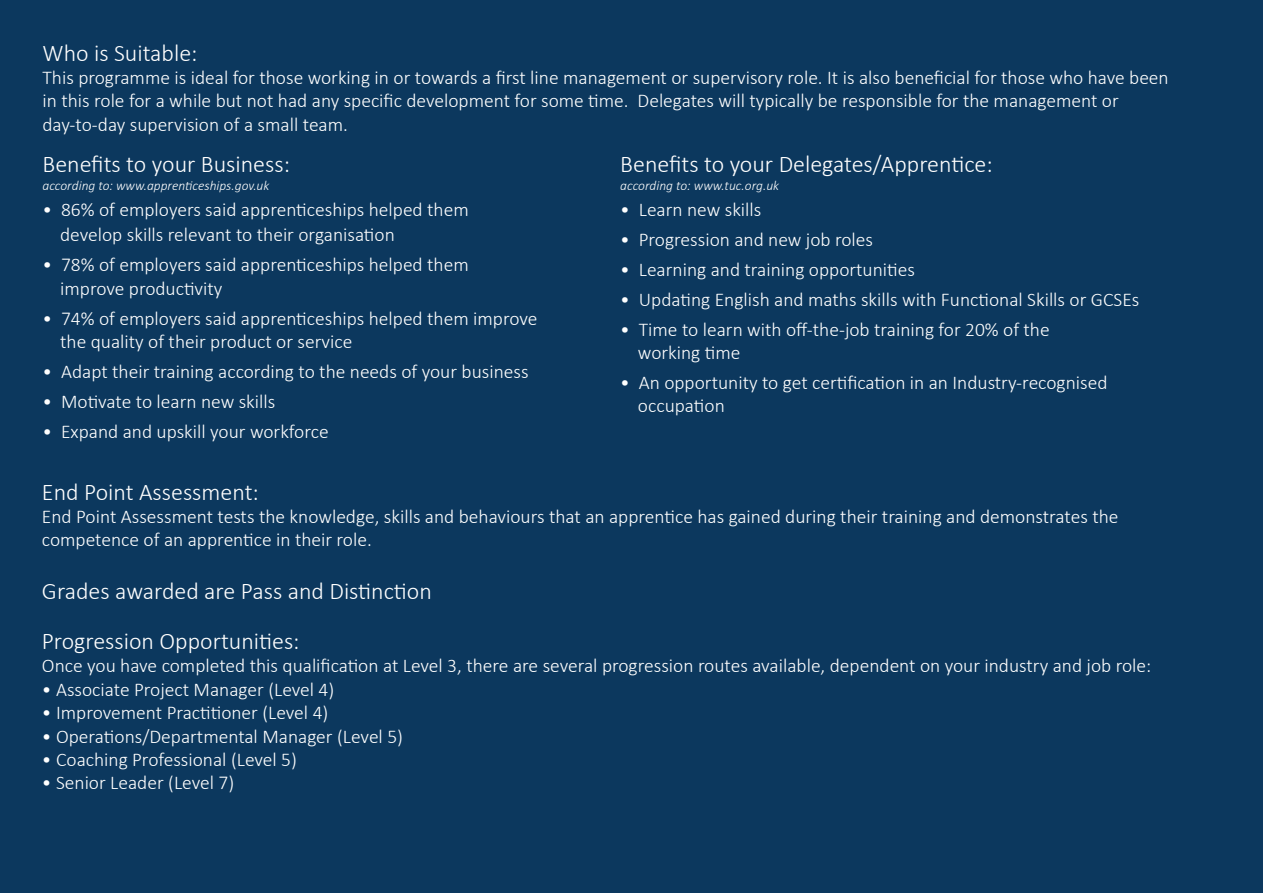
<style>
.page{position:relative;width:1263px;height:893px;background:#0c385e}
.page>*{position:absolute;margin:0;border:0;box-sizing:border-box;transform-origin:0 0}
.t1{font:300 24px "Calibri";color:#fff}
.t2{font:300 19.5px/23.4px "Calibri";color:#fff}
.t3{font:italic 300 13.5px "Calibri";color:#fff}
</style>
<div class="page">
<p class="t1" style="left:43px;top:38px;width:156px">Who is Suitable:</p>
<p class="t2" style="left:43px;top:66px;width:1128px">This programme is ideal for those working in or towards a first line management or supervisory role. It is also beneficial for those who have been in this role for a while but not had any specific development for some time. Delegates will typically be responsible for the management or</p>
<p class="t2" style="left:43px;top:112px;width:307px">day-to-day supervision of a small team.</p>
<p class="t1" style="left:43px;top:149px;width:249px">Benefits to your Business:</p>
<p class="t3" style="left:43px;top:177px;width:228px">according to: www.apprenticeships.gov.uk</p>
<p class="t2" style="left:43px;top:197px;width:428px">• 86% of employers said apprenticeships helped them</p>
<p class="t2" style="left:60px;top:223px;width:336px">develop skills relevant to their organisation</p>
<p class="t2" style="left:43px;top:253px;width:428px">• 78% of employers said apprenticeships helped them</p>
<p class="t2" style="left:60px;top:276px;width:164px">improve productivity</p>
<p class="t2" style="left:43px;top:306px;width:496px">• 74% of employers said apprenticeships helped them improve</p>
<p class="t2" style="left:60px;top:330px;width:294px">the quality of their product or service</p>
<p class="t2" style="left:43px;top:360px;width:487px">• Adapt their training according to the needs of your business</p>
<p class="t2" style="left:43px;top:390px;width:234px">• Motivate to learn new skills</p>
<p class="t2" style="left:43px;top:420px;width:288px">• Expand and upskill your workforce</p>
<p class="t1" style="left:620px;top:149px;width:374px">Benefits to your Delegates/Apprentice:</p>
<p class="t3" style="left:620px;top:177px;width:160px">according to: www.tuc.org.uk</p>
<p class="t2" style="left:620px;top:197px;width:143px">• Learn new skills</p>
<p class="t2" style="left:620px;top:227px;width:254px">• Progression and new job roles</p>
<p class="t2" style="left:620px;top:257px;width:296px">• Learning and training opportunities</p>
<p class="t2" style="left:620px;top:287px;width:521px">• Updating English and maths skills with Functional Skills or GCSEs</p>
<p class="t2" style="left:620px;top:317px;width:431px">• Time to learn with off-the-job training for 20% of the</p>
<p class="t2" style="left:638px;top:341px;width:104px">working time</p>
<p class="t2" style="left:620px;top:371px;width:489px">• An opportunity to get certification in an Industry-recognised</p>
<p class="t2" style="left:638px;top:394px;width:88px">occupation</p>
<p class="t1" style="left:42px;top:477px;width:218px">End Point Assessment:</p>
<p class="t2" style="left:42px;top:505px;width:1078px">End Point Assessment tests the knowledge, skills and behaviours that an apprentice has gained during their training and demonstrates the</p>
<p class="t2" style="left:42px;top:528px;width:331px">competence of an apprentice in their role.</p>
<p class="t1" style="left:42px;top:576px;width:391px">Grades awarded are Pass and Distinction</p>
<p class="t1" style="left:42px;top:626px;width:259px">Progression Opportunities:</p>
<p class="t2" style="left:42px;top:654px;width:1111px">Once you have completed this qualification at Level 3, there are several progression routes available, dependent on your industry and job role:</p>
<p class="t2" style="left:42px;top:677px;width:294px">• Associate Project Manager (Level 4)</p>
<p class="t2" style="left:42px;top:701px;width:288px">• Improvement Practitioner (Level 4)</p>
<p class="t2" style="left:42px;top:724px;width:363px">• Operations/Departmental Manager (Level 5)</p>
<p class="t2" style="left:42px;top:748px;width:256px">• Coaching Professional (Level 5)</p>
<p class="t2" style="left:42px;top:771px;width:194px">• Senior Leader (Level 7)</p>
</div>
